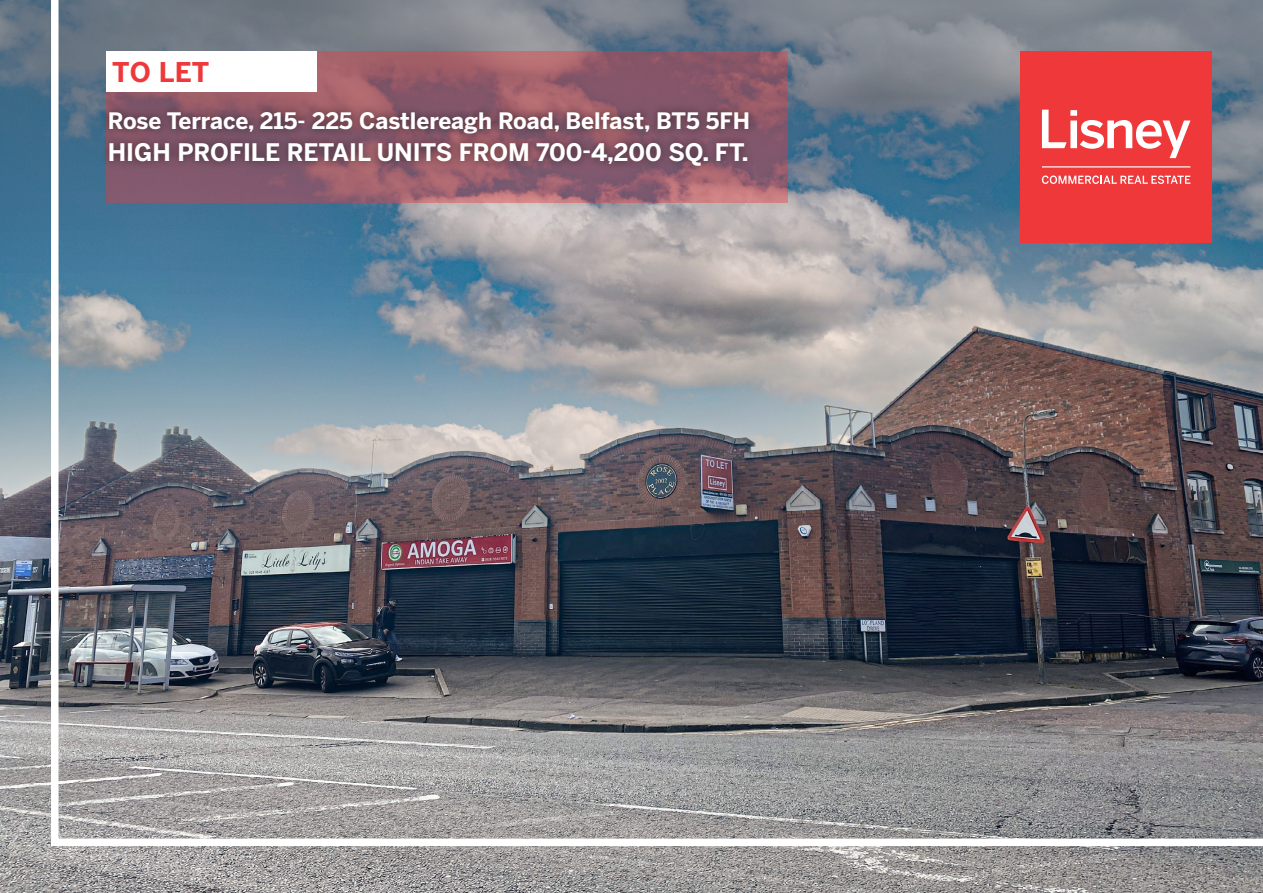
<style>
.page{position:relative;width:1263px;height:893px;background:#fff}
.page>*{position:absolute;margin:0;border:0;box-sizing:border-box;transform-origin:0 0}
.t1{font:700 27px "Benton Sans";color:#ef383a}
.t2{font:700 24px "Benton Sans";color:#fff}
.t3{font:700 22.5px "Benton Sans";color:#fff}
</style>
<div class="page">
<img style="left:0;top:319px;width:1263px;height:574px">
<svg style="left:0;top:0;width:47px;height:319px;background:#48728e"></svg>
<img style="left:47px;top:0;width:1216px;height:850px">
<div style="left:1020px;top:51px;width:192px;height:192px;background:#ef383a"></div>
<svg style="left:1042px;top:166px;width:148px;height:1px"></svg>
<svg style="left:1042px;top:176px;width:148px;height:8px"></svg>
<svg style="left:1042px;top:110px;width:148px;height:48px"></svg>
<svg style="left:106px;top:51px;width:681px;height:151px;background:#965f6d"></svg>
<div style="left:106px;top:51px;width:211px;height:40px;background:#fff"></div>
<div style="left:100px;top:103px;width:658px;height:72px;background:#000;opacity:.5"></div>
<p class="t1" style="left:112px;top:55px;width:98px">TO LET</p>
<p class="t3" style="left:108px;top:107px;width:644px">Rose Terrace, 215- 225 Castlereagh Road, Belfast, BT5 5FH</p>
<p class="t2" style="left:108px;top:137px;width:642px">HIGH PROFILE RETAIL UNITS FROM 700-4,200 SQ. FT.</p>
</div>
